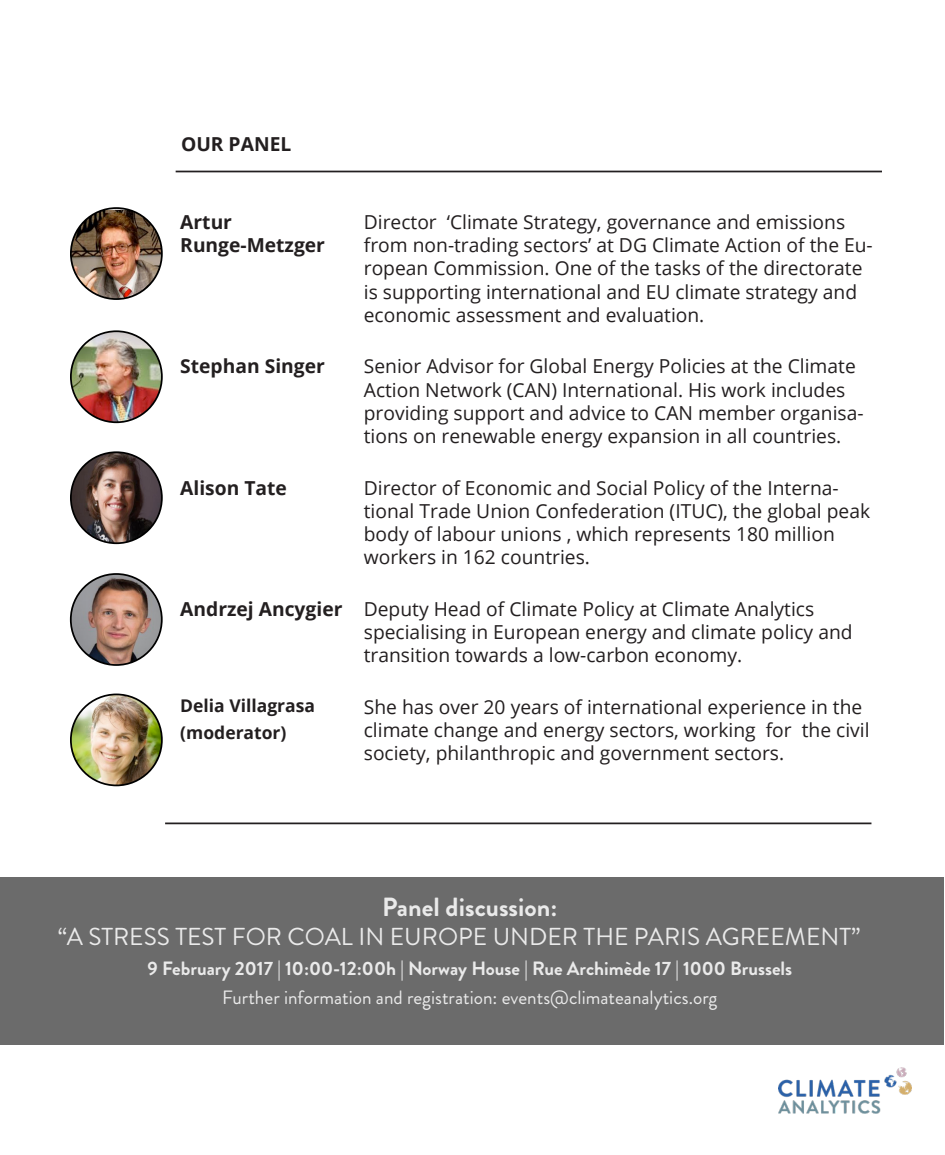
<style>
.page{position:relative;width:945px;height:1155px;background:#fff}
.page>*{position:absolute;margin:0;border:0;box-sizing:border-box;transform-origin:0 0}
.t1{font:700 26.25px "Brandon Grotesque";color:#fff}
.t2{font:24.5px "Brandon Grotesque";color:#fff}
.t3{font:19.25px/23.1px "Open Sans";color:#231f20}
.t4{font:700 19.25px "Brandon Grotesque";color:#fff}
.Main_Text{font:700 19.25px "Open Sans";color:#231f20}
.t5{font:19.25px "Brandon Grotesque";color:#fff}
.Main_Text-2{font:700 17.5px "Open Sans";color:#231f20}
</style>
<div class="page">
<img style="left:779px;top:1067px;width:132px;height:46px">
<img style="left:71px;top:210px;width:91px;height:89px">
<div style="left:70px;top:207px;width:93px;height:93px;border:2px solid #000;border-radius:50%"></div>
<img style="left:71px;top:331px;width:91px;height:91px;border-radius:46px">
<div style="left:70px;top:330px;width:93px;height:93px;border:2px solid #000;border-radius:50%"></div>
<img style="left:71px;top:452px;width:91px;height:91px;border-radius:45px">
<div style="left:70px;top:451px;width:93px;height:93px;border:2px solid #000;border-radius:50%"></div>
<img style="left:71px;top:694px;width:91px;height:91px;border-radius:45px">
<div style="left:70px;top:694px;width:93px;height:92px;border:2px solid #000;border-radius:50%"></div>
<div style="left:0;top:878px;width:943px;height:167px;background:#6b6b6b"></div>
<hr style="left:176px;top:171px;width:706px;height:1px;background:#231f20">
<hr style="left:165px;top:823px;width:706px;height:1px;background:#231f20">
<img style="left:71px;top:574px;width:91px;height:91px;border-radius:45px">
<div style="left:70px;top:573px;width:93px;height:93px;border:2px solid #000;border-radius:50%"></div>
<p class="Main_Text" style="left:181px;top:130px;width:112px">OUR PANEL</p>
<p class="Main_Text" style="left:180px;top:209px;width:53px">Artur</p>
<p class="Main_Text" style="left:180px;top:232px;width:146px">Runge-Metzger</p>
<p class="t3" style="left:364px;top:210px;width:511px">Director ‘Climate Strategy, governance and emissions from non-trading sectors’ at DG Climate Action of the Eu&shy;ropean Commission. One of the tasks of the directorate is supporting international and EU climate strategy and economic assessment and evaluation.</p>
<p class="Main_Text" style="left:180px;top:353px;width:146px">Stephan Singer</p>
<p class="t3" style="left:364px;top:354px;width:501px">Senior Advisor for Global Energy Policies at the Climate Action Network (CAN) International. His work includes providing support and advice to CAN member organisa&shy;tions on renewable energy expansion in all countries.</p>
<p class="Main_Text" style="left:180px;top:474px;width:108px">Alison Tate</p>
<p class="t3" style="left:364px;top:476px;width:508px">Director of Economic and Social Policy of the Interna&shy;tional Trade Union Confederation (ITUC), the global peak body of labour unions , which represents 180 million workers in 162 countries.</p>
<p class="Main_Text" style="left:180px;top:595px;width:164px">Andrzej Ancygier</p>
<p class="t3" style="left:364px;top:597px;width:490px">Deputy Head of Climate Policy at Climate Analytics specialising in European energy and climate policy and transition towards a low-carbon economy.</p>
<p class="Main_Text-2" style="left:180px;top:694px;width:136px">Delia Villagrasa</p>
<p class="Main_Text-2" style="left:180px;top:720px;width:108px">(moderator)</p>
<p class="t3" style="left:364px;top:695px;width:507px">She has over 20 years of international experience in the climate change and energy sectors, working for the civil society, philanthropic and government sectors.</p>
<h1 class="t1" style="left:382px;top:888px;width:177px">Panel discussion:</h1>
<p class="t2" style="left:58px;top:920px;width:804px">“A STRESS TEST FOR COAL IN EUROPE UNDER THE PARIS AGREEMENT”</p>
<p class="t4" style="left:147px;top:955px;width:646px">9 February 2017 | 10:00-12:00h | Norway House | Rue Archimède 17 | 1000 Brussels</p>
<p class="t5" style="left:222px;top:985px;width:497px">Further information and registration: events@climateanalytics.org</p>
</div>
